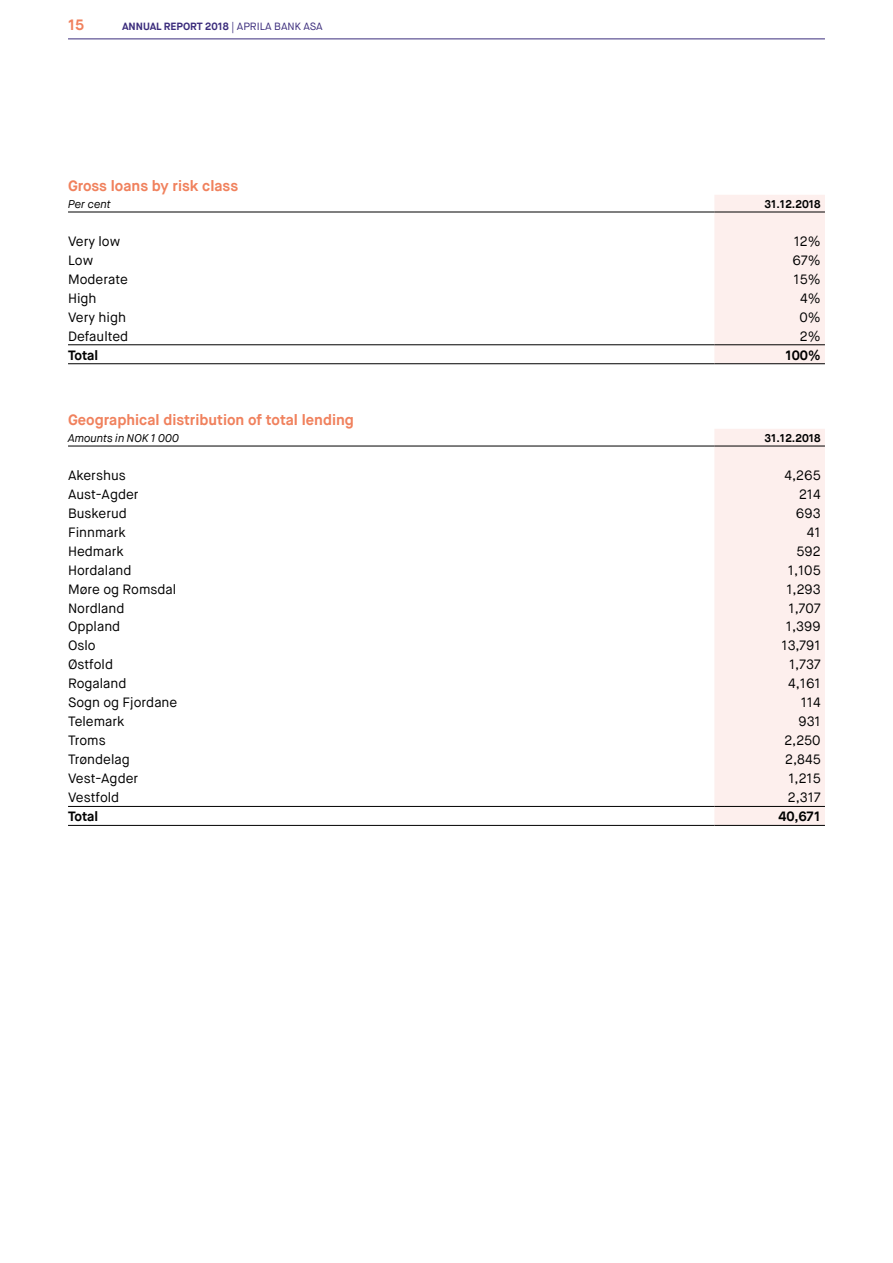
<style>
.page{position:relative;width:893px;height:1263px;background:#fff}
.page>*{position:absolute;margin:0;border:0;box-sizing:border-box;transform-origin:0 0}
.t1{font:700 15px "Maison Neue";color:#f0815d}
.t2{font:13.5px "Maison Neue";color:#000}
.t3{font:700 13.5px "Maison Neue";color:#000}
.t4{font:italic 11.25px "Maison Neue";color:#000}
.t5{font:700 11.25px "Maison Neue";color:#000}
.t6{font:700 10.5px "Maison Neue";color:#3b2c7c}
.s1{font-weight:400}
</style>
<div class="page">
<hr style="left:68px;top:39px;width:757px;height:1px;background:#3b2c7c">
<div style="left:714px;top:195px;width:111px;height:168px;background:#fdefed"></div>
<hr style="left:68px;top:344px;width:646px;height:1px;background:#000">
<hr style="left:714px;top:344px;width:111px;height:1px;background:#000">
<hr style="left:68px;top:363px;width:646px;height:1px;background:#000">
<hr style="left:714px;top:363px;width:111px;height:1px;background:#000">
<hr style="left:68px;top:212px;width:646px;height:1px;background:#000">
<hr style="left:714px;top:212px;width:111px;height:1px;background:#000">
<div style="left:714px;top:429px;width:111px;height:396px;background:#fdefed"></div>
<hr style="left:68px;top:446px;width:646px;height:1px;background:#000">
<hr style="left:714px;top:446px;width:111px;height:1px;background:#000">
<hr style="left:68px;top:806px;width:646px;height:1px;background:#000">
<hr style="left:714px;top:806px;width:111px;height:1px;background:#000">
<hr style="left:68px;top:825px;width:646px;height:1px;background:#000">
<hr style="left:714px;top:825px;width:111px;height:1px;background:#000">
<p class="t1" style="left:68px;top:15px;width:18px">15</p>
<p class="t6" style="left:122px;top:20px;width:202px">ANNUAL REPORT 2018 <span class="s1">| APRILA BANK ASA</span></p>
<p class="t1" style="left:68px;top:176px;width:172px">Gross loans by risk class</p>
<p class="t4" style="left:68px;top:197px;width:44px">Per cent</p>
<p class="t5" style="left:764px;top:197px;width:58px">31.12.2018</p>
<p class="t2" style="left:68px;top:232px;width:54px">Very low</p>
<p class="t2" style="left:794px;top:232px;width:28px">12%</p>
<p class="t2" style="left:68px;top:251px;width:27px">Low</p>
<p class="t2" style="left:792px;top:251px;width:30px">67%</p>
<p class="t2" style="left:68px;top:270px;width:61px">Moderate</p>
<p class="t2" style="left:794px;top:270px;width:29px">15%</p>
<p class="t2" style="left:68px;top:289px;width:30px">High</p>
<p class="t2" style="left:800px;top:289px;width:22px">4%</p>
<p class="t2" style="left:68px;top:308px;width:60px">Very high</p>
<p class="t2" style="left:799px;top:308px;width:23px">0%</p>
<p class="t2" style="left:68px;top:327px;width:62px">Defaulted</p>
<p class="t2" style="left:800px;top:327px;width:22px">2%</p>
<p class="t3" style="left:68px;top:346px;width:32px">Total</p>
<p class="t3" style="left:785px;top:346px;width:37px">100%</p>
<p class="t1" style="left:68px;top:410px;width:287px">Geographical distribution of total lending</p>
<p class="t4" style="left:68px;top:431px;width:113px">Amounts in NOK 1 000</p>
<p class="t5" style="left:764px;top:431px;width:58px">31.12.2018</p>
<p class="t2" style="left:68px;top:466px;width:59px">Akershus</p>
<p class="t2" style="left:784px;top:466px;width:38px">4,265</p>
<p class="t2" style="left:68px;top:485px;width:72px">Aust-Agder</p>
<p class="t2" style="left:799px;top:485px;width:23px">214</p>
<p class="t2" style="left:68px;top:504px;width:60px">Buskerud</p>
<p class="t2" style="left:796px;top:504px;width:26px">693</p>
<p class="t2" style="left:68px;top:523px;width:59px">Finnmark</p>
<p class="t2" style="left:807px;top:523px;width:15px">41</p>
<p class="t2" style="left:68px;top:542px;width:57px">Hedmark</p>
<p class="t2" style="left:797px;top:542px;width:26px">592</p>
<p class="t2" style="left:68px;top:561px;width:65px">Hordaland</p>
<p class="t2" style="left:788px;top:561px;width:34px">1,105</p>
<p class="t2" style="left:68px;top:580px;width:110px">Møre og Romsdal</p>
<p class="t2" style="left:786px;top:580px;width:36px">1,293</p>
<p class="t2" style="left:68px;top:599px;width:58px">Nordland</p>
<p class="t2" style="left:789px;top:599px;width:34px">1,707</p>
<p class="t2" style="left:68px;top:618px;width:54px">Oppland</p>
<p class="t2" style="left:786px;top:618px;width:36px">1,399</p>
<p class="t2" style="left:68px;top:637px;width:29px">Oslo</p>
<p class="t2" style="left:781px;top:637px;width:41px">13,791</p>
<p class="t2" style="left:68px;top:656px;width:47px">Østfold</p>
<p class="t2" style="left:789px;top:656px;width:33px">1,737</p>
<p class="t2" style="left:68px;top:675px;width:60px">Rogaland</p>
<p class="t2" style="left:788px;top:675px;width:34px">4,161</p>
<p class="t2" style="left:68px;top:694px;width:111px">Sogn og Fjordane</p>
<p class="t2" style="left:801px;top:694px;width:21px">114</p>
<p class="t2" style="left:68px;top:713px;width:58px">Telemark</p>
<p class="t2" style="left:798px;top:713px;width:24px">931</p>
<p class="t2" style="left:68px;top:732px;width:39px">Troms</p>
<p class="t2" style="left:784px;top:732px;width:38px">2,250</p>
<p class="t2" style="left:68px;top:751px;width:63px">Trøndelag</p>
<p class="t2" style="left:785px;top:751px;width:37px">2,845</p>
<p class="t2" style="left:68px;top:770px;width:72px">Vest-Agder</p>
<p class="t2" style="left:788px;top:770px;width:34px">1,215</p>
<p class="t2" style="left:68px;top:789px;width:53px">Vestfold</p>
<p class="t2" style="left:788px;top:789px;width:34px">2,317</p>
<p class="t3" style="left:68px;top:808px;width:32px">Total</p>
<p class="t3" style="left:778px;top:808px;width:44px">40,671</p>
</div>
